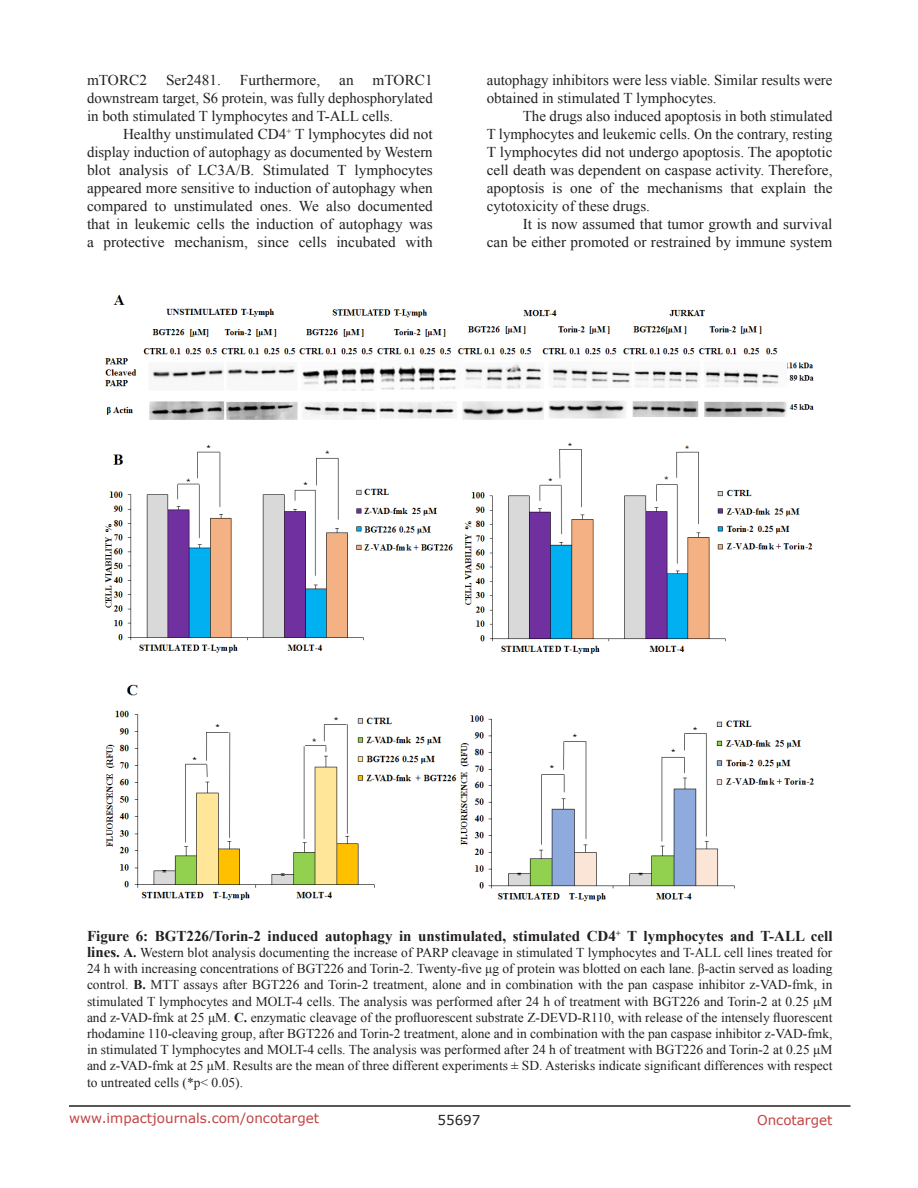
<style>
.page{position:relative;width:918px;height:1188px;background:#fff}
.page>*{position:absolute;margin:0;border:0;box-sizing:border-box;transform-origin:0 0}
.BodyText{font:15px/18px "Times New Roman";color:#231f20;text-align:justify}
.figuretext{font:700 15px "Times New Roman";color:#231f20}
.figuretext-2{font:13.5px/16.2px "Times New Roman";color:#231f20;text-align:justify}
.t1{font:13.5px "Verdana";color:#c24141}
.t2{font:13.5px "Verdana";color:#231f20}
.s1{font-weight:700;font-size:15px}
.s2{font-weight:700}
</style>
<div class="page">
<hr style="left:69px;top:1105px;width:781px;height:2px;background:#231f20">
<img style="left:104px;top:294px;width:710px;height:360px">
<img style="left:106px;top:684px;width:708px;height:218px">
<p class="BodyText" style="left:87px;top:71px;width:62px">mTORC2</p>
<p class="BodyText" style="left:166px;top:71px;width:56px">Ser2481.</p>
<p class="BodyText" style="left:240px;top:71px;width:82px">Furthermore,</p>
<p class="BodyText" style="left:339px;top:71px;width:16px">an</p>
<p class="BodyText" style="left:87px;top:71px;width:347px;text-indent:286px">mTORC1 downstream target, S6 protein, was fully dephosphorylated in both stimulated T lymphocytes and T-ALL cells.</p>
<p class="BodyText" style="left:87px;top:125px;width:347px;text-indent:36px">Healthy unstimulated CD4<sup>+</sup> T lymphocytes did not display induction of autophagy as documented by Western blot analysis of LC3A/B. Stimulated T lymphocytes appeared more sensitive to induction of autophagy when compared to unstimulated ones. We also documented that in leukemic cells the induction of autophagy was a protective mechanism, since cells incubated with</p>
<p class="BodyText" style="left:487px;top:71px;width:347px">autophagy inhibitors were less viable. Similar results were obtained in stimulated T lymphocytes.</p>
<p class="BodyText" style="left:487px;top:107px;width:347px;text-indent:36px">The drugs also induced apoptosis in both stimulated T lymphocytes and leukemic cells. On the contrary, resting T lymphocytes did not undergo apoptosis. The apoptotic cell death was dependent on caspase activity. Therefore, apoptosis is one of the mechanisms that explain the cytotoxicity of these drugs.</p>
<p class="BodyText" style="left:487px;top:215px;width:347px;text-align:right">It is now assumed that tumor growth and survival<br>can be either promoted or restrained by immune system</p>
<p class="figuretext" style="left:87px;top:925px;width:747px">Figure 6: BGT226/Torin-2 induced autophagy in unstimulated, stimulated CD4<sup>+</sup> T lymphocytes and T-ALL cell</p>
<p class="figuretext-2" style="left:87px;top:944px;width:747px"><span class="s1">lines.</span> <span class="s2">A.</span> Western blot analysis documenting the increase of PARP cleavage in stimulated T lymphocytes and T-ALL cell lines treated for 24 h with increasing concentrations of BGT226 and Torin-2. Twenty-five μg of protein was blotted on each lane. β-actin served as loading control. <span class="s2">B.</span> MTT assays after BGT226 and Torin-2 treatment, alone and in combination with the pan caspase inhibitor z-VAD-fmk, in stimulated T lymphocytes and MOLT-4 cells. The analysis was performed after 24 h of treatment with BGT226 and Torin-2 at 0.25 μM and z-VAD-fmk at 25 μM. <span class="s2">C.</span> enzymatic cleavage of the profluorescent substrate Z-DEVD-R110, with release of the intensely fluorescent rhodamine 110-cleaving group, after BGT226 and Torin-2 treatment, alone and in combination with the pan caspase inhibitor z-VAD-fmk, in stimulated T lymphocytes and MOLT-4 cells. The analysis was performed after 24 h of treatment with BGT226 and Torin-2 at 0.25 μM and z-VAD-fmk at 25 μM. Results are the mean of three different experiments ± SD. Asterisks indicate significant differences with respect to untreated cells (*p&lt; 0.05).</p>
<p class="t1" style="left:69px;top:1109px;width:252px">www.impactjournals.com/oncotarget</p>
<p class="t2" style="left:438px;top:1111px;width:44px">55697</p>
<p class="t1" style="left:757px;top:1111px;width:77px">Oncotarget</p>
</div>
